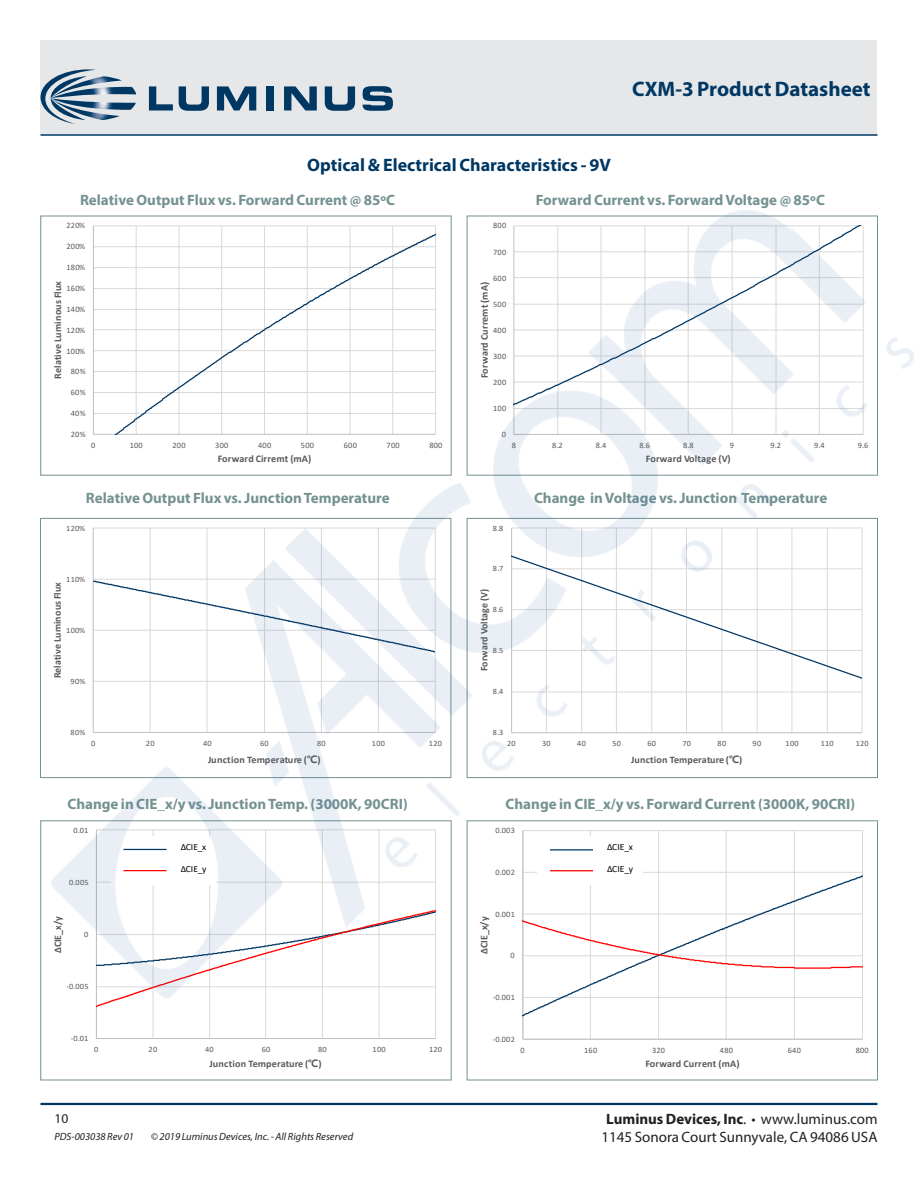
<style>
.page{position:relative;width:918px;height:1188px;background:#fff}
.page>*{position:absolute;margin:0;border:0;box-sizing:border-box;transform-origin:0 0}
.DS_Title1{font:700 21px "Myriad Pro";color:#003863}
.节{font:700 18px "Myriad Pro";color:#003863}
.t1{font:700 15px "Myriad Pro";color:#749291}
.t2{font:700 15px "Myriad Pro";color:#231f20}
.t3{font:15px "Myriad Pro";color:#231f20}
.zzFooterRight2{font:13.5px "Myriad Pro";color:#231f20}
.zzFooterRight1{font:italic 10.5px "Myriad Pro";color:#231f20}
.t4{font:700 10.2px "Calibri";letter-spacing:.005em;color:#595959}
.t5{font:700 10.05px "Calibri";letter-spacing:.02em;color:#595959}
.t6{font:700 9.9px "Calibri";letter-spacing:.005em;color:#595959}
.t7{font:9.45px "Calibri";color:#000}
.t8{font:9.3px "Calibri";color:#000}
.t9{font:8.25px "Calibri";letter-spacing:.03em;color:#595959}
.t10{font:8.1px "Calibri";letter-spacing:.03em;color:#595959}
.s1{font-family:"Microsoft Ya Hei"}
.s2{font-weight:400}
</style>
<div class="page">
<div style="left:40px;top:40px;width:838px;height:95px;background:#e6e7e9"></div>
<hr style="left:40px;top:1103px;width:838px;height:2px;background:#003863">
<hr style="left:40px;top:134px;width:838px;height:2px;background:#003863">
<svg style="left:40px;top:69px;width:96px;height:55px"></svg>
<svg style="left:149px;top:86px;width:24px;height:25px"></svg>
<svg style="left:179px;top:86px;width:30px;height:25px"></svg>
<svg style="left:217px;top:86px;width:39px;height:25px"></svg>
<div style="left:266px;top:86px;width:8px;height:25px;background:#003863"></div>
<svg style="left:284px;top:86px;width:33px;height:25px"></svg>
<svg style="left:325px;top:86px;width:30px;height:25px"></svg>
<svg style="left:363px;top:86px;width:30px;height:25px"></svg>
<img style="left:40px;top:135px;width:874px;height:918px">
<p class="DS_Title1" style="left:632px;top:75px;width:240px">CXM-3 Product Datasheet</p>
<p class="节" style="left:307px;top:154px;width:305px">Optical &amp; Electrical Characteristics - 9V</p>
<p class="t1" style="left:80px;top:190px;width:317px">Relative Output Flux vs. Forward Current @ 85ºC</p>
<p class="t1" style="left:536px;top:190px;width:291px">Forward Current vs. Forward Voltage @ 85ºC</p>
<p class="t9" style="left:66px;top:220px;width:20px">220%</p>
<p class="t9" style="left:493px;top:220px;width:15px">800</p>
<p class="t9" style="left:66px;top:241px;width:20px">200%</p>
<p class="t9" style="left:493px;top:246px;width:15px">700</p>
<p class="t9" style="left:66px;top:262px;width:20px">180%</p>
<p class="t4" style="left:50px;top:379px;width:99px;rotate:-90deg">Relative Luminous Flux</p>
<p class="t9" style="left:66px;top:282px;width:20px">160%</p>
<p class="t9" style="left:66px;top:303px;width:20px">140%</p>
<p class="t9" style="left:66px;top:324px;width:20px">120%</p>
<p class="t9" style="left:66px;top:345px;width:20px">100%</p>
<p class="t9" style="left:71px;top:366px;width:16px">80%</p>
<p class="t9" style="left:493px;top:272px;width:15px">600</p>
<p class="t4" style="left:477px;top:378px;width:98px;rotate:-90deg">Forward Curremt (mA)</p>
<p class="t9" style="left:493px;top:298px;width:15px">500</p>
<p class="t9" style="left:493px;top:324px;width:15px">400</p>
<p class="t9" style="left:493px;top:350px;width:15px">300</p>
<p class="t9" style="left:493px;top:376px;width:15px">200</p>
<p class="t9" style="left:71px;top:387px;width:16px">60%</p>
<p class="t9" style="left:71px;top:408px;width:16px">40%</p>
<p class="t9" style="left:493px;top:402px;width:15px">100</p>
<p class="t9" style="left:71px;top:429px;width:16px">20%</p>
<p class="t9" style="left:502px;top:428px;width:6px">0</p>
<p class="t9" style="left:91px;top:440px;width:6px">0</p>
<p class="t9" style="left:130px;top:440px;width:15px">100</p>
<p class="t9" style="left:173px;top:440px;width:15px">200</p>
<p class="t9" style="left:215px;top:440px;width:15px">300</p>
<p class="t9" style="left:258px;top:440px;width:15px">400</p>
<p class="t9" style="left:301px;top:440px;width:15px">500</p>
<p class="t9" style="left:344px;top:440px;width:15px">600</p>
<p class="t9" style="left:387px;top:440px;width:15px">700</p>
<p class="t9" style="left:429px;top:440px;width:15px">800</p>
<p class="t9" style="left:512px;top:439px;width:6px">8</p>
<p class="t9" style="left:552px;top:439px;width:12px">8.2</p>
<p class="t9" style="left:596px;top:439px;width:12px">8.4</p>
<p class="t9" style="left:639px;top:439px;width:12px">8.6</p>
<p class="t9" style="left:683px;top:439px;width:12px">8.8</p>
<p class="t9" style="left:730px;top:439px;width:6px">9</p>
<p class="t9" style="left:770px;top:439px;width:12px">9.2</p>
<p class="t9" style="left:814px;top:439px;width:12px">9.4</p>
<p class="t9" style="left:858px;top:439px;width:12px">9.6</p>
<p class="t4" style="left:218px;top:452px;width:95px">Forward Cirremt (mA)</p>
<p class="t5" style="left:646px;top:451px;width:86px">Forward Voltage (V)</p>
<p class="t1" style="left:86px;top:488px;width:305px">Relative Output Flux vs. Junction Temperature</p>
<p class="t1" style="left:534px;top:488px;width:295px">Change in Voltage vs. Junction Temperature</p>
<p class="t10" style="left:66px;top:522px;width:20px">120%</p>
<p class="t10" style="left:66px;top:573px;width:20px">110%</p>
<p class="t4" style="left:50px;top:678px;width:98px;rotate:-90deg">Relative Luminous Flux</p>
<p class="t10" style="left:66px;top:624px;width:20px">100%</p>
<p class="t10" style="left:71px;top:676px;width:16px">90%</p>
<p class="t10" style="left:71px;top:727px;width:16px">80%</p>
<p class="t10" style="left:91px;top:737px;width:6px">0</p>
<p class="t10" style="left:146px;top:737px;width:10px">20</p>
<p class="t10" style="left:203px;top:737px;width:10px">40</p>
<p class="t10" style="left:260px;top:737px;width:10px">60</p>
<p class="t10" style="left:317px;top:737px;width:10px">80</p>
<p class="t10" style="left:372px;top:737px;width:15px">100</p>
<p class="t10" style="left:429px;top:737px;width:15px">120</p>
<p class="t6" style="left:208px;top:752px;width:114px">Junction Temperature (<span class="s1">℃</span>)</p>
<p class="t10" style="left:493px;top:522px;width:12px">8.8</p>
<p class="t10" style="left:493px;top:563px;width:12px">8.7</p>
<p class="t5" style="left:477px;top:671px;width:84px;rotate:-90deg">Forward Voltage (V)</p>
<p class="t10" style="left:493px;top:604px;width:12px">8.6</p>
<p class="t10" style="left:493px;top:645px;width:12px">8.5</p>
<p class="t10" style="left:493px;top:686px;width:12px">8.4</p>
<p class="t10" style="left:493px;top:727px;width:12px">8.3</p>
<p class="t10" style="left:507px;top:738px;width:10px">20</p>
<p class="t10" style="left:542px;top:738px;width:10px">30</p>
<p class="t10" style="left:577px;top:738px;width:10px">40</p>
<p class="t10" style="left:612px;top:738px;width:10px">50</p>
<p class="t10" style="left:647px;top:738px;width:10px">60</p>
<p class="t10" style="left:683px;top:738px;width:10px">70</p>
<p class="t10" style="left:718px;top:738px;width:10px">80</p>
<p class="t10" style="left:753px;top:738px;width:10px">90</p>
<p class="t10" style="left:786px;top:738px;width:15px">100</p>
<p class="t10" style="left:821px;top:738px;width:15px">110</p>
<p class="t10" style="left:856px;top:738px;width:15px">120</p>
<p class="t6" style="left:631px;top:752px;width:113px">Junction Temperature (<span class="s1">℃</span>)</p>
<p class="t1" style="left:67px;top:794px;width:342px">Change in CIE_x/y vs. Junction Temp. (3000K, 90CRI)</p>
<p class="t1" style="left:506px;top:794px;width:351px">Change in CIE_x/y vs. Forward Current (3000K, 90CRI)</p>
<p class="t10" style="left:73px;top:824px;width:17px">0.01</p>
<p class="t9" style="left:495px;top:825px;width:21px">0.003</p>
<p class="t8" style="left:181px;top:840px;width:27px">ΔCIE_x</p>
<p class="t8" style="left:181px;top:862px;width:27px">ΔCIE_y</p>
<p class="t9" style="left:495px;top:866px;width:21px">0.002</p>
<p class="t7" style="left:607px;top:841px;width:27px">ΔCIE_x</p>
<p class="t7" style="left:607px;top:863px;width:28px">ΔCIE_y</p>
<p class="t10" style="left:69px;top:877px;width:21px">0.005</p>
<p class="t4" style="left:51px;top:953px;width:38px;rotate:-90deg">ΔCIE_x/y</p>
<p class="t10" style="left:84px;top:929px;width:6px">0</p>
<p class="t9" style="left:495px;top:908px;width:21px">0.001</p>
<p class="t4" style="left:477px;top:954px;width:39px;rotate:-90deg">ΔCIE_x/y</p>
<p class="t9" style="left:510px;top:950px;width:6px">0</p>
<p class="t10" style="left:67px;top:981px;width:24px">-0.005</p>
<p class="t9" style="left:493px;top:991px;width:24px">-0.001</p>
<p class="t10" style="left:71px;top:1033px;width:19px">-0.01</p>
<p class="t9" style="left:493px;top:1033px;width:24px">-0.002</p>
<p class="t10" style="left:94px;top:1044px;width:6px">0</p>
<p class="t10" style="left:149px;top:1044px;width:10px">20</p>
<p class="t10" style="left:205px;top:1044px;width:10px">40</p>
<p class="t10" style="left:262px;top:1044px;width:10px">60</p>
<p class="t10" style="left:318px;top:1044px;width:10px">80</p>
<p class="t10" style="left:373px;top:1044px;width:15px">100</p>
<p class="t10" style="left:429px;top:1044px;width:15px">120</p>
<p class="t9" style="left:521px;top:1044px;width:6px">0</p>
<p class="t9" style="left:584px;top:1044px;width:15px">160</p>
<p class="t9" style="left:652px;top:1044px;width:15px">320</p>
<p class="t9" style="left:720px;top:1044px;width:15px">480</p>
<p class="t9" style="left:788px;top:1044px;width:15px">640</p>
<p class="t9" style="left:856px;top:1044px;width:15px">800</p>
<p class="t6" style="left:210px;top:1056px;width:113px">Junction Temperature (<span class="s1">℃</span>)</p>
<p class="t5" style="left:645px;top:1056px;width:96px">Forward Current (mA)</p>
<p class="zzFooterRight2" style="left:54px;top:1110px;width:15px">10</p>
<p class="zzFooterRight1" style="left:54px;top:1129px;width:81px">PDS-003038 Rev 01</p>
<p class="zzFooterRight1" style="left:151px;top:1129px;width:204px">© 2019 Luminus Devices, Inc. - All Rights Reserved</p>
<p class="t2" style="left:606px;top:1109px;width:273px">Luminus Devices, Inc<span class="s2">. • www.luminus.com</span></p>
<p class="t3" style="left:601px;top:1127px;width:278px">1145 Sonora Court Sunnyvale, CA 94086 USA</p>
</div>
